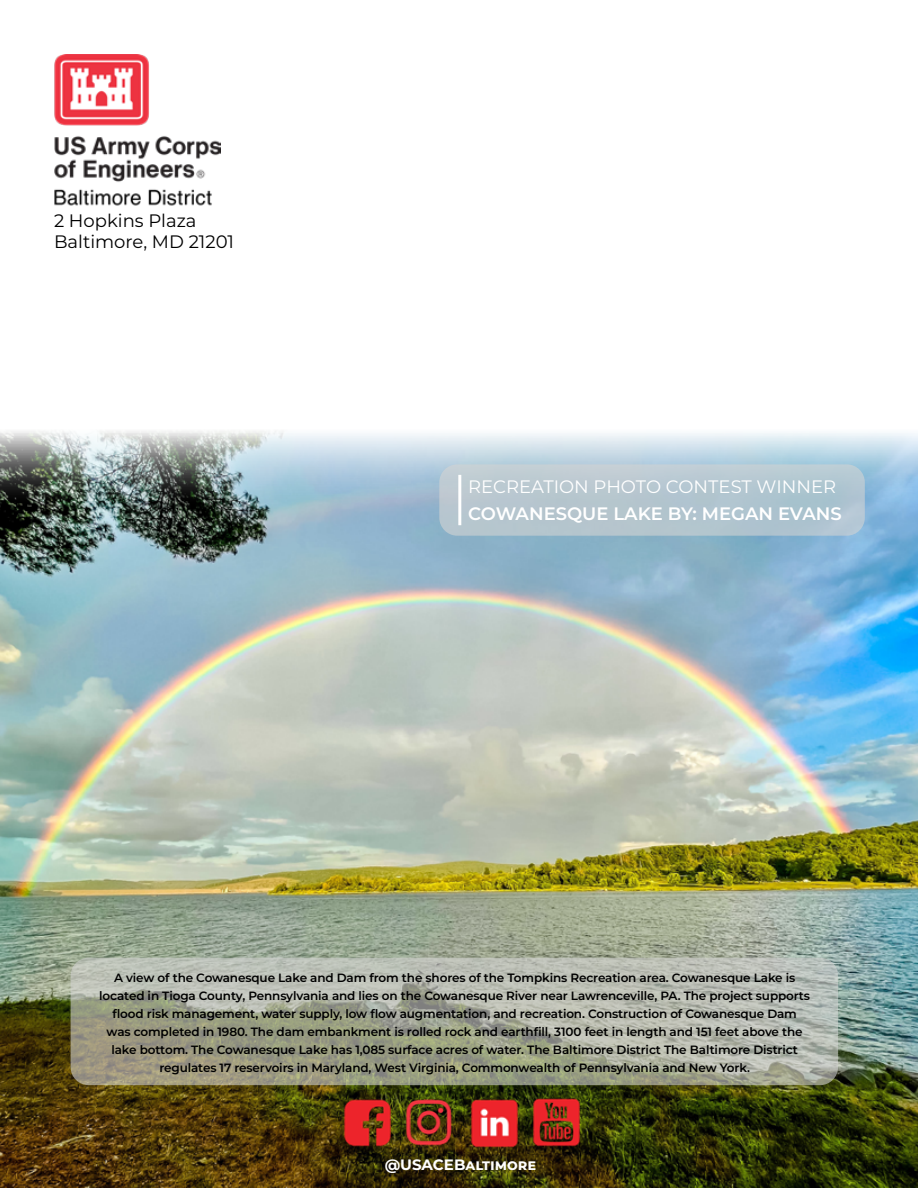
<style>
.page{position:relative;width:918px;height:1188px;background:#fff}
.page>*{position:absolute;margin:0;border:0;box-sizing:border-box;transform-origin:0 0}
.t1{font:18px "Montserrat";color:#000}
.BODY_TEXT{font:18px "Montserrat";color:#fff}
.BODY_TEXT-2{font:600 18px "Montserrat";color:#fff}
.BODY_TEXT-3{font:700 15px "Montserrat";color:#fff}
.CUTLINE{font:600 12px/18px "Montserrat";letter-spacing:-.01em;color:#000;text-align:center}
</style>
<div class="page">
<img style="left:0;top:431px;width:918px;height:757px">
<div style="left:439px;top:464px;width:426px;height:72px;background:linear-gradient(to right,#bdc9d0,#afc5d1);border-radius:18px"></div>
<hr style="left:458px;top:475px;width:3px;height:50px;background:#fff">
<img style="left:468px;top:1096px;width:53px;height:53px">
<img style="left:398px;top:1085px;width:62px;height:74px">
<img style="left:530px;top:1096px;width:53px;height:52px">
<img style="left:341px;top:1096px;width:53px;height:52px">
<svg style="left:71px;top:958px;width:767px;height:127px;background:#abae9e"></svg>
<img style="left:54px;top:54px;width:167px;height:152px">
<p class="t1" style="left:54px;top:208px;width:144px">2 Hopkins Plaza</p>
<p class="t1" style="left:54px;top:229px;width:182px">Baltimore, MD 21201</p>
<p class="BODY_TEXT" style="left:468px;top:475px;width:369px">RECREATION PHOTO CONTEST WINNER</p>
<p class="BODY_TEXT-2" style="left:468px;top:502px;width:375px">COWANESQUE LAKE BY: MEGAN EVANS</p>
<p class="CUTLINE" style="left:99px;top:969px;width:712px">A view of the Cowanesque Lake and Dam from the shores of the Tompkins Recreation area. Cowanesque Lake is located in Tioga County, Pennsylvania and lies on the Cowanesque River near Lawrenceville, PA. The project supports flood risk management, water supply, low flow augmentation, and recreation. Construction of Cowanesque Dam was completed in 1980. The dam embankment is rolled rock and earthfill, 3100 feet in length and 151 feet above the lake bottom. The Cowanesque Lake has 1,085 surface acres of water. The Baltimore District The Baltimore District regulates 17 reservoirs in Maryland, West Virginia, Commonwealth of Pennsylvania and New York.</p>
<p class="BODY_TEXT-3" style="left:385px;top:1155px;width:153px">@USACEBaltimore</p>
</div>
